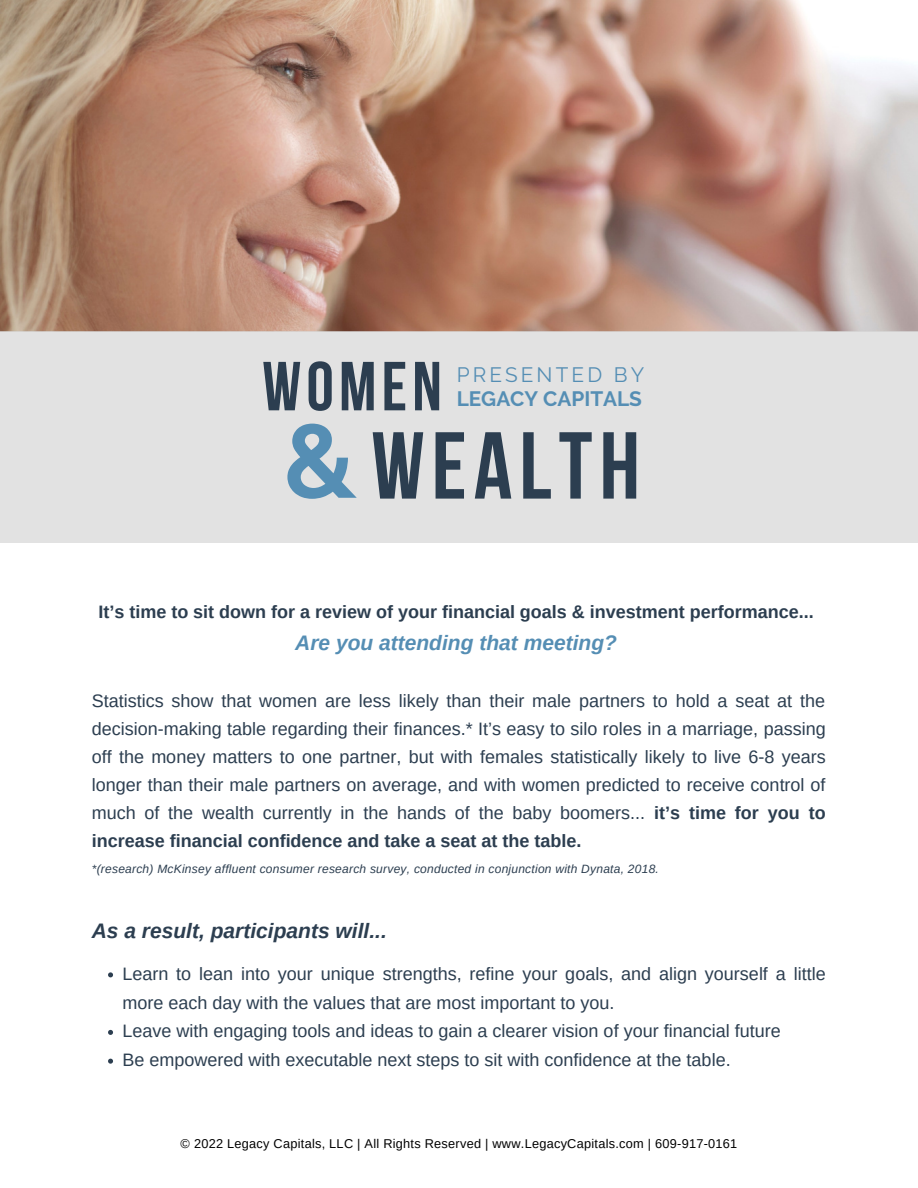
<style>
.page{position:relative;width:918px;height:1188px;background:#fff}
.page>*{position:absolute;margin:0;border:0;box-sizing:border-box;transform-origin:0 0}
.t1{font:700 94.8px "Bebas Neue";letter-spacing:.075em;color:#2c3e50}
.t2{font:700 69.15px "Bebas Neue";letter-spacing:.075em;color:#2c3e50}
.t3{font:italic 700 21px "Arimo";color:#2c3e50}
.t4{font:italic 700 21px "Arimo";color:#558eb4}
.t5{font:700 20.7px "Raleway";color:#558eb4}
.t6{font:20.7px "Raleway";letter-spacing:.15em;color:#558eb4}
.t7{font:18px/28.2px "Arimo";color:#2c3e50;text-align:justify}
.t8{font:700 18px "Arimo";color:#2c3e50}
.t9{font:12.75px "Arimo";letter-spacing:.02em;color:#000}
.t10{font:italic 12px "Arimo";letter-spacing:.02em;color:#2c3e50}
.s1{font-family:"Raleway";font-size:103.2px;color:#558eb4}
.s2{font-weight:700}
</style>
<div class="page">
<svg style="left:108px;top:972px;width:5px;height:5px"></svg>
<svg style="left:108px;top:1030px;width:5px;height:5px"></svg>
<svg style="left:108px;top:1059px;width:5px;height:5px"></svg>
<img style="left:0;top:0;width:918px;height:332px">
<div style="left:0;top:332px;width:918px;height:210px;background:#e2e2e2"></div>
<p class="t2" style="left:262px;top:358px;width:181px">WOMEN</p>
<p class="t1" style="left:283px;top:427px;width:358px"><span class="s1">&amp;</span>WEALTH</p>
<p class="t6" style="left:457px;top:362px;width:189px">PRESENTED BY</p>
<p class="t5" style="left:457px;top:387px;width:187px">LEGACY CAPITALS</p>
<p class="t8" style="left:98px;top:601px;width:717px">It’s time to sit down for a review of your financial goals &amp; investment performance...</p>
<p class="t4" style="left:295px;top:631px;width:323px">Are you attending that meeting?</p>
<p class="t7" style="left:92px;top:686px;width:736px">Statistics show that women are less likely than their male partners to hold a seat at the decision-making table regarding their finances.* It’s easy to silo roles in a marriage, passing off the money matters to one partner, but with females statistically likely to live 6-8 years longer than their male partners on average, and with women predicted to receive control of much of the wealth currently in the hands of the baby boomers... <span class="s2">it’s time for you to increase financial confidence and take a seat at the table.</span></p>
<p class="t10" style="left:92px;top:862px;width:569px">*(research) McKinsey affluent consumer research survey, conducted in conjunction with Dynata, 2018.</p>
<p class="t3" style="left:92px;top:919px;width:297px">As a result, participants will...</p>
<p class="t7" style="left:122px;top:959px;width:705px;line-height:28.8px">Learn to lean into your unique strengths, refine your goals, and align yourself a little more each day with the values that are most important to you.</p>
<p class="t7" style="left:122px;top:1017px;width:660px">Leave with engaging tools and ideas to gain a clearer vision of your financial future</p>
<p class="t7" style="left:122px;top:1046px;width:610px">Be empowered with executable next steps to sit with confidence at the table.</p>
<p class="t9" style="left:181px;top:1136px;width:558px">© 2022 Legacy Capitals, LLC | All Rights Reserved | www.LegacyCapitals.com | 609-917-0161</p>
</div>
